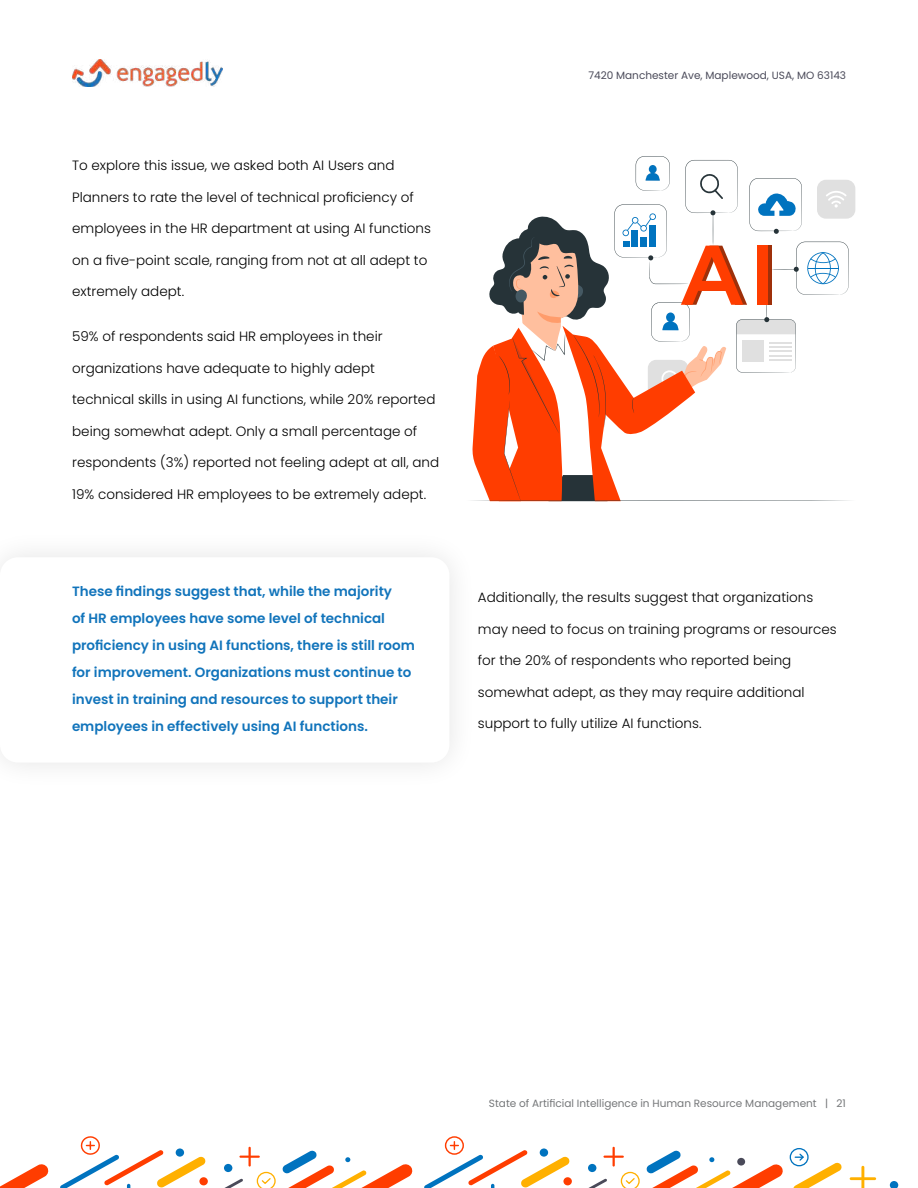
<style>
.page{position:relative;width:918px;height:1188px;background:#fff}
.page>*{position:absolute;margin:0;border:0;box-sizing:border-box;transform-origin:0 0}
.t1{font:300 13.5px "Poppins";color:#000}
.t2{font:600 13.5px/27px "Poppins";color:#1174bb}
.t3{font:10.5px "Poppins";color:#757779}
.t4{font:10.5px "Poppins";color:#4a4a59}
</style>
<div class="page">
<div style="left:445px;top:1136px;width:19px;height:19px;border:1px solid #ff3d00;border-radius:50%"></div>
<svg style="left:890px;top:1181px;width:8px;height:7px"></svg>
<svg style="left:646px;top:1150px;width:137px;height:38px"></svg>
<svg style="left:793px;top:1152px;width:49px;height:36px"></svg>
<div style="left:790px;top:1148px;width:19px;height:18px;border:1px solid #0073bf;border-radius:50%"></div>
<svg style="left:850px;top:1166px;width:26px;height:22px"></svg>
<svg style="left:424px;top:1142px;width:216px;height:46px"></svg>
<svg style="left:0;top:1164px;width:49px;height:24px"></svg>
<svg style="left:282px;top:1150px;width:131px;height:38px"></svg>
<svg style="left:60px;top:1136px;width:216px;height:52px"></svg>
<img style="left:72px;top:60px;width:150px;height:26px">
<svg style="left:471px;top:156px;width:384px;height:345px"></svg>
<p class="t1" style="left:72px;top:158px;width:324px">To explore this issue, we asked both AI Users and</p>
<p class="t1" style="left:72px;top:189px;width:343px">Planners to rate the level of technical proficiency of</p>
<p class="t1" style="left:72px;top:221px;width:360px">employees in the HR department at using AI functions</p>
<p class="t1" style="left:72px;top:252px;width:357px">on a five-point scale, ranging from not at all adept to</p>
<p class="t1" style="left:72px;top:284px;width:114px">extremely adept.</p>
<p class="t1" style="left:72px;top:329px;width:312px">59% of respondents said HR employees in their</p>
<p class="t1" style="left:72px;top:360px;width:304px">organizations have adequate to highly adept</p>
<p class="t1" style="left:72px;top:392px;width:365px">technical skills in using AI functions, while 20% reported</p>
<p class="t1" style="left:72px;top:423px;width:347px">being somewhat adept. Only a small percentage of</p>
<p class="t1" style="left:72px;top:455px;width:369px">respondents (3%) reported not feeling adept at all, and</p>
<p class="t1" style="left:72px;top:486px;width:355px">19% considered HR employees to be extremely adept.</p>
<p class="t2" style="left:72px;top:578px;width:344px">These findings suggest that, while the majority<br>of HR employees have some level of technical proficiency in using AI functions, there is still room for improvement. Organizations must continue to invest in training and resources to support their employees in effectively using AI functions.</p>
<p class="t4" style="left:588px;top:69px;width:259px">7420 Manchester Ave, Maplewood, USA, MO 63143</p>
<p class="t1" style="left:478px;top:590px;width:337px">Additionally, the results suggest that organizations</p>
<p class="t1" style="left:478px;top:621px;width:360px">may need to focus on training programs or resources</p>
<p class="t1" style="left:478px;top:653px;width:315px">for the 20% of respondents who reported being</p>
<p class="t1" style="left:478px;top:684px;width:328px">somewhat adept, as they may require additional</p>
<p class="t1" style="left:478px;top:716px;width:225px">support to fully utilize AI functions.</p>
<p class="t3" style="left:489px;top:1097px;width:359px">State of Artificial Intelligence in Human Resource Management | 21</p>
</div>
